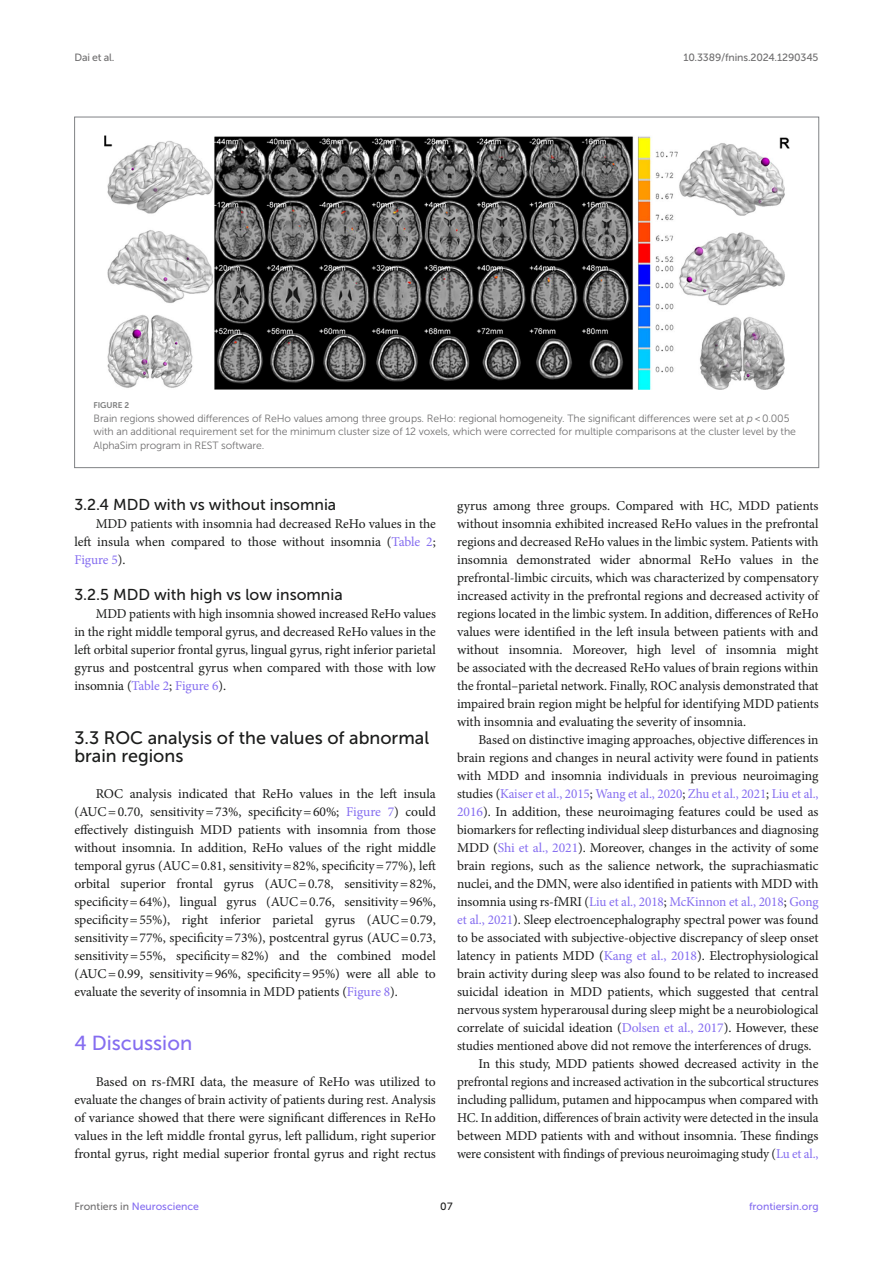
<style>
.page{position:relative;width:893px;height:1263px;background:#fff}
.page>*{position:absolute;margin:0;border:0;box-sizing:border-box;transform-origin:0 0}
.HEAD_1{font:20.25px "Museo Sans 500";color:#856df0}
.HEAD_2{font:18px/18px "Museo Sans 500";color:#1b1c1b}
.HEAD_3{font:15.75px "Museo Sans 500";color:#1b1c1b}
.TEXT_FLUSH{font:13.5px/18px "Minion Pro";letter-spacing:-.005em;color:#1b1c1b;text-align:justify}
.TEXT{font:13.5px/18px "Minion Pro";letter-spacing:-.01em;color:#1b1c1b;text-align:justify}
.FIG_LEG{font:10.5px/13.5px "Museo Sans 300";letter-spacing:-.01em;color:#706f70}
.t1{font:10.5px "Museo Sans 500";color:#856df0}
.t2{font:10.5px "Museo Sans 500";letter-spacing:-.015em;color:#706f70}
.t3{font:10.5px "Museo Sans 500";color:#1b1c1b}
.FIG_HD{font:8.25px "Museo Sans 700";letter-spacing:-.01em;color:#7e7f7f}
.s1{font-style:italic}
.s2{color:#856df0}
.s3{color:#706f70}
</style>
<div class="page">
<img style="left:104px;top:136px;width:685px;height:253px">
<p class="t2" style="left:74px;top:51px;width:42px">Dai et al.</p>
<p class="t2" style="left:683px;top:51px;width:137px">10.3389/fnins.2024.1290345</p>
<p class="FIG_HD" style="left:94px;top:401px;width:37px">FIGURE 2</p>
<p class="FIG_LEG" style="left:94px;top:411px;width:704px">Brain regions showed differences of ReHo values among three groups. ReHo: regional homogeneity. The significant differences were set at <span class="s1">p</span> &lt; 0.005 with an additional requirement set for the minimum cluster size of 12 voxels, which were corrected for multiple comparisons at the cluster level by the<br>AlphaSim program in REST software.</p>
<p class="HEAD_3" style="left:74px;top:496px;width:263px">3.2.4 MDD with vs without insomnia</p>
<p class="TEXT_FLUSH" style="left:74px;top:515px;width:363px;text-indent:21px">MDD patients with insomnia had decreased ReHo values in the left insula when compared to those without insomnia (<span class="s2">Table 2</span>; <span class="s2">Figure 5</span>).</p>
<p class="HEAD_3" style="left:74px;top:586px;width:270px">3.2.5 MDD with high vs low insomnia</p>
<p class="TEXT_FLUSH" style="left:74px;top:605px;width:363px;text-indent:21px">MDD patients with high insomnia showed increased ReHo values in the right middle temporal gyrus, and decreased ReHo values in the left orbital superior frontal gyrus, lingual gyrus, right inferior parietal gyrus and postcentral gyrus when compared with those with low insomnia (<span class="s2">Table 2</span>; <span class="s2">Figure 6</span>).</p>
<p class="HEAD_2" style="left:74px;top:729px;width:356px">3.3 ROC analysis of the values of abnormal brain regions</p>
<p class="TEXT_FLUSH" style="left:74px;top:785px;width:363px;text-indent:21px">ROC analysis indicated that ReHo values in the left insula (AUC=0.70, sensitivity=73%, specificity=60%; <span class="s2">Figure 7</span>) could effectively distinguish MDD patients with insomnia from those without insomnia. In addition, ReHo values of the right middle temporal gyrus (AUC=0.81, sensitivity=82%, specificity=77%), left orbital superior frontal gyrus (AUC=0.78, sensitivity=82%, specificity=64%), lingual gyrus (AUC=0.76, sensitivity=96%, specificity=55%), right inferior parietal gyrus (AUC=0.79, sensitivity=77%, specificity=73%), postcentral gyrus (AUC=0.73, sensitivity=55%, specificity=82%) and the combined model (AUC=0.99, sensitivity=96%, specificity=95%) were all able to evaluate the severity of insomnia in MDD patients (<span class="s2">Figure 8</span>).</p>
<p class="HEAD_1" style="left:74px;top:1032px;width:119px">4 Discussion</p>
<p class="TEXT_FLUSH" style="left:74px;top:1073px;width:363px;text-indent:21px">Based on rs-fMRI data, the measure of ReHo was utilized to evaluate the changes of brain activity of patients during rest. Analysis of variance showed that there were significant differences in ReHo values in the left middle frontal gyrus, left pallidum, right superior frontal gyrus, right medial superior frontal gyrus and right rectus</p>
<p class="TEXT_FLUSH" style="left:457px;top:497px;width:363px">gyrus among three groups. Compared with HC, MDD patients without insomnia exhibited increased ReHo values in the prefrontal regions and decreased ReHo values in the limbic system. Patients with insomnia demonstrated wider abnormal ReHo values in the prefrontal-limbic circuits, which was characterized by compensatory increased activity in the prefrontal regions and decreased activity of regions located in the limbic system. In addition, differences of ReHo values were identified in the left insula between patients with and without insomnia. Moreover, high level of insomnia might be associated with the decreased ReHo values of brain regions within the frontal–parietal network. Finally, ROC analysis demonstrated that impaired brain region might be helpful for identifying MDD patients with insomnia and evaluating the severity of insomnia.</p>
<p class="TEXT" style="left:457px;top:731px;width:363px;text-indent:21px">Based on distinctive imaging approaches, objective differences in brain regions and changes in neural activity were found in patients with MDD and insomnia individuals in previous neuroimaging studies (<span class="s2">Kaiser et al., 2015</span>; <span class="s2">Wang et al., 2020</span>; <span class="s2">Zhu et al., 2021</span>; <span class="s2">Liu et al., 2016</span>). In addition, these neuroimaging features could be used as biomarkers for reflecting individual sleep disturbances and diagnosing MDD (<span class="s2">Shi et al., 2021</span>). Moreover, changes in the activity of some brain regions, such as the salience network, the suprachiasmatic nuclei, and the DMN, were also identified in patients with MDD with insomnia using rs-fMRI (<span class="s2">Liu et al., 2018</span>; <span class="s2">McKinnon et al., 2018</span>; <span class="s2">Gong et al., 2021</span>). Sleep electroencephalography spectral power was found to be associated with subjective-objective discrepancy of sleep onset latency in patients MDD (<span class="s2">Kang et al., 2018</span>). Electrophysiological brain activity during sleep was also found to be related to increased suicidal ideation in MDD patients, which suggested that central nervous system hyperarousal during sleep might be a neurobiological correlate of suicidal ideation (<span class="s2">Dolsen et al., 2017</span>). However, these studies mentioned above did not remove the interferences of drugs.</p>
<p class="TEXT" style="left:457px;top:1055px;width:363px;text-indent:21px">In this study, MDD patients showed decreased activity in the prefrontal regions and increased activation in the subcortical structures including pallidum, putamen and hippocampus when compared with HC. In addition, differences of brain activity were detected in the insula between MDD patients with and without insomnia. These findings were consistent with findings of previous neuroimaging study (<span class="s2">Lu et al.,</span></p>
<p class="t1" style="left:74px;top:1200px;width:126px"><span class="s3">Frontiers in</span> Neuroscience</p>
<p class="t3" style="left:440px;top:1200px;width:14px">07</p>
<p class="t1" style="left:749px;top:1200px;width:71px">frontiersin.org</p>
</div>
